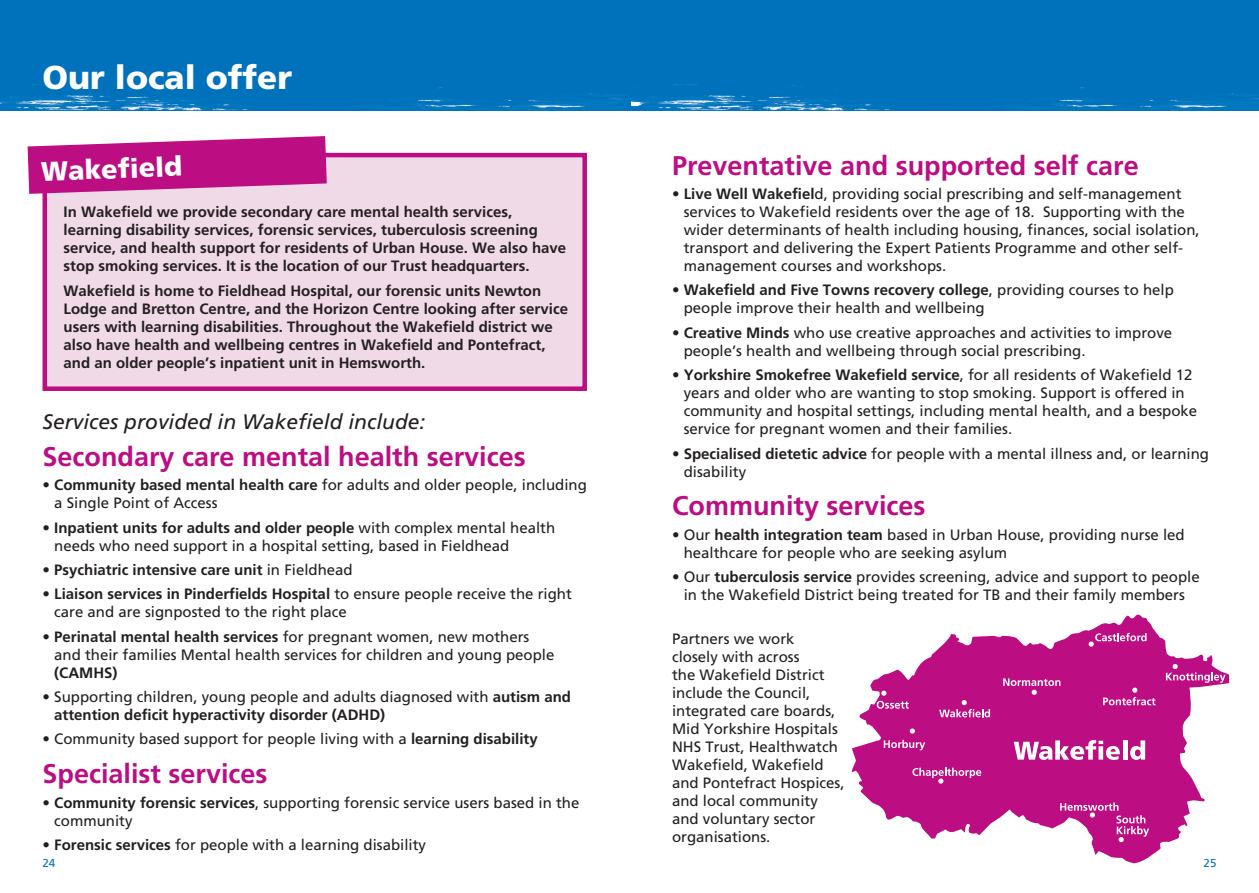
<style>
.page{position:relative;width:1259px;height:893px;background:#fff}
.page>*{position:absolute;margin:0;border:0;box-sizing:border-box;transform-origin:0 0}
.t1{font:900 33px "Frutiger";color:#fff}
.t2{font:700 27px "Frutiger";color:#bc0d83}
.t3{font:900 27px "Frutiger";color:#fff}
.t4{font:italic 21px "Frutiger";color:#231f20}
.t5{font:15px/18px "Frutiger";color:#231f20}
.t6{font:700 15px/18px "Frutiger";color:#231f20}
.t7{font:11.55px "Frutiger";color:#0072bc}
.s1{font-weight:700}
.s2{font-weight:400}
</style>
<div class="page">
<div style="left:0;top:0;width:1259px;height:110px;background:#0072bc"></div>
<svg style="left:851px;top:614px;width:378px;height:250px;fill:#bc0d83"></svg>
<svg style="left:1013px;top:740px;width:106px;height:20px"></svg>
<div style="left:1122px;top:740px;width:5px;height:20px;background:#fff"></div>
<svg style="left:1130px;top:740px;width:15px;height:20px"></svg>
<svg style="left:883px;top:740px;width:42px;height:10px"></svg>
<svg style="left:939px;top:700px;width:51px;height:17px"></svg>
<svg style="left:912px;top:768px;width:69px;height:16px"></svg>
<svg style="left:1003px;top:678px;width:57px;height:17px"></svg>
<svg style="left:910px;top:728px;width:5px;height:6px"></svg>
<svg style="left:1060px;top:802px;width:89px;height:40px"></svg>
<svg style="left:1103px;top:688px;width:52px;height:17px"></svg>
<svg style="left:1088px;top:633px;width:58px;height:14px"></svg>
<svg style="left:1166px;top:664px;width:59px;height:19px"></svg>
<svg style="left:876px;top:691px;width:33px;height:18px"></svg>
<div style="left:43px;top:153px;width:544px;height:238px;background:#f1dae8;border:4px solid #bc0d83"></div>
<svg style="left:28px;top:136px;width:299px;height:58px"></svg>
<p class="t1" style="left:43px;top:58px;width:251px">Our local offer</p>
<p class="t3" style="left:41px;top:155px;width:143px;rotate:-2deg">Wakefield</p>
<p class="t6" style="left:64px;top:203px;width:504px">In Wakefield we provide secondary care mental health services, learning disability services, forensic services, tuberculosis screening service, and health support for residents of Urban House. We also have stop smoking services. It is the location of our Trust headquarters.</p>
<p class="t6" style="left:64px;top:281px;width:506px">Wakefield is home to Fieldhead Hospital, our forensic units Newton Lodge and Bretton Centre, and the Horizon Centre looking after service users with learning disabilities. Throughout the Wakefield district we also have health and wellbeing centres in Wakefield and Pontefract, and an older people’s inpatient unit in Hemsworth.</p>
<p class="t4" style="left:43px;top:410px;width:384px">Services provided in Wakefield include:</p>
<p class="t2" style="left:43px;top:440px;width:485px">Secondary care mental health services</p>
<p class="t5" style="left:54px;top:476px;width:534px;text-indent:-12px">• <span class="s1">Community based mental health care</span> for adults and older people, including a Single Point of Access</p>
<p class="t5" style="left:54px;top:518px;width:502px;text-indent:-12px">• <span class="s1">Inpatient units for adults and older people</span> with complex mental health needs who need support in a hospital setting, based in Fieldhead</p>
<p class="t6" style="left:43px;top:561px;width:312px"><span class="s2">•</span> Psychiatric intensive care unit <span class="s2">in Fieldhead</span></p>
<p class="t5" style="left:54px;top:585px;width:519px;text-indent:-12px">• <span class="s1">Liaison services in Pinderfields Hospital</span> to ensure people receive the right care and are signposted to the right place</p>
<p class="t5" style="left:54px;top:627px;width:502px;text-indent:-12px">• <span class="s1">Perinatal mental health services</span> for pregnant women, new mothers and their families Mental health services for children and young people <span class="s1">(CAMHS)</span></p>
<p class="t5" style="left:54px;top:688px;width:518px;text-indent:-12px">• Supporting children, young people and adults diagnosed with <span class="s1">autism and attention deficit hyperactivity disorder (ADHD)</span></p>
<p class="t5" style="left:43px;top:730px;width:497px">• Community based support for people living with a <span class="s1">learning disability</span></p>
<p class="t2" style="left:43px;top:758px;width:227px">Specialist services</p>
<p class="t5" style="left:54px;top:793px;width:527px;text-indent:-12px">• <span class="s1">Community forensic services</span>, supporting forensic service users based in the community</p>
<p class="t5" style="left:43px;top:836px;width:385px">• <span class="s1">Forensic services</span> for people with a learning disability</p>
<p class="t2" style="left:672px;top:149px;width:468px">Preventative and supported self care</p>
<p class="t5" style="left:683px;top:185px;width:517px;text-indent:-12px">• <span class="s1">Live Well Wakefiel</span>d, providing social prescribing and self-management services to Wakefield residents over the age of 18. Supporting with the wider determinants of health including housing, finances, social isolation, transport and delivering the Expert Patients Programme and other self&shy;management courses and workshops.</p>
<p class="t5" style="left:683px;top:281px;width:492px;text-indent:-12px">• <span class="s1">Wakefield and Five Towns recovery college</span>, providing courses to help people improve their health and wellbeing</p>
<p class="t5" style="left:683px;top:323px;width:490px;text-indent:-12px">• <span class="s1">Creative Minds</span> who use creative approaches and activities to improve people’s health and wellbeing through social prescribing.</p>
<p class="t5" style="left:683px;top:366px;width:515px;text-indent:-12px">• <span class="s1">Yorkshire Smokefree Wakefield service</span>, for all residents of Wakefield 12 years and older who are wanting to stop smoking. Support is offered in community and hospital settings, including mental health, and a bespoke service for pregnant women and their families.</p>
<p class="t5" style="left:683px;top:444px;width:527px;text-indent:-12px">• <span class="s1">Specialised dietetic advice</span> for people with a mental illness and, or learning disability</p>
<p class="t2" style="left:672px;top:490px;width:255px">Community services</p>
<p class="t5" style="left:683px;top:525px;width:502px;text-indent:-12px">• Our <span class="s1">health integration team</span> based in Urban House, providing nurse led healthcare for people who are seeking asylum</p>
<p class="t5" style="left:672px;top:568px;width:529px;text-align:center">• Our <span class="s1">tuberculosis service</span> provides screening, advice and support to people in the Wakefield District being treated for TB and their family members</p>
<p class="t5" style="left:672px;top:629px;width:174px">Partners we work<br>closely with across<br>the Wakefield District include the Council, integrated care boards,<br>Mid Yorkshire Hospitals<br>NHS Trust, Healthwatch<br>Wakefield, Wakefield and Pontefract Hospices, and local community and voluntary sector organisations.</p>
<p class="t7" style="left:43px;top:857px;width:14px">24</p>
<p class="t7" style="left:1203px;top:857px;width:14px">25</p>
</div>
